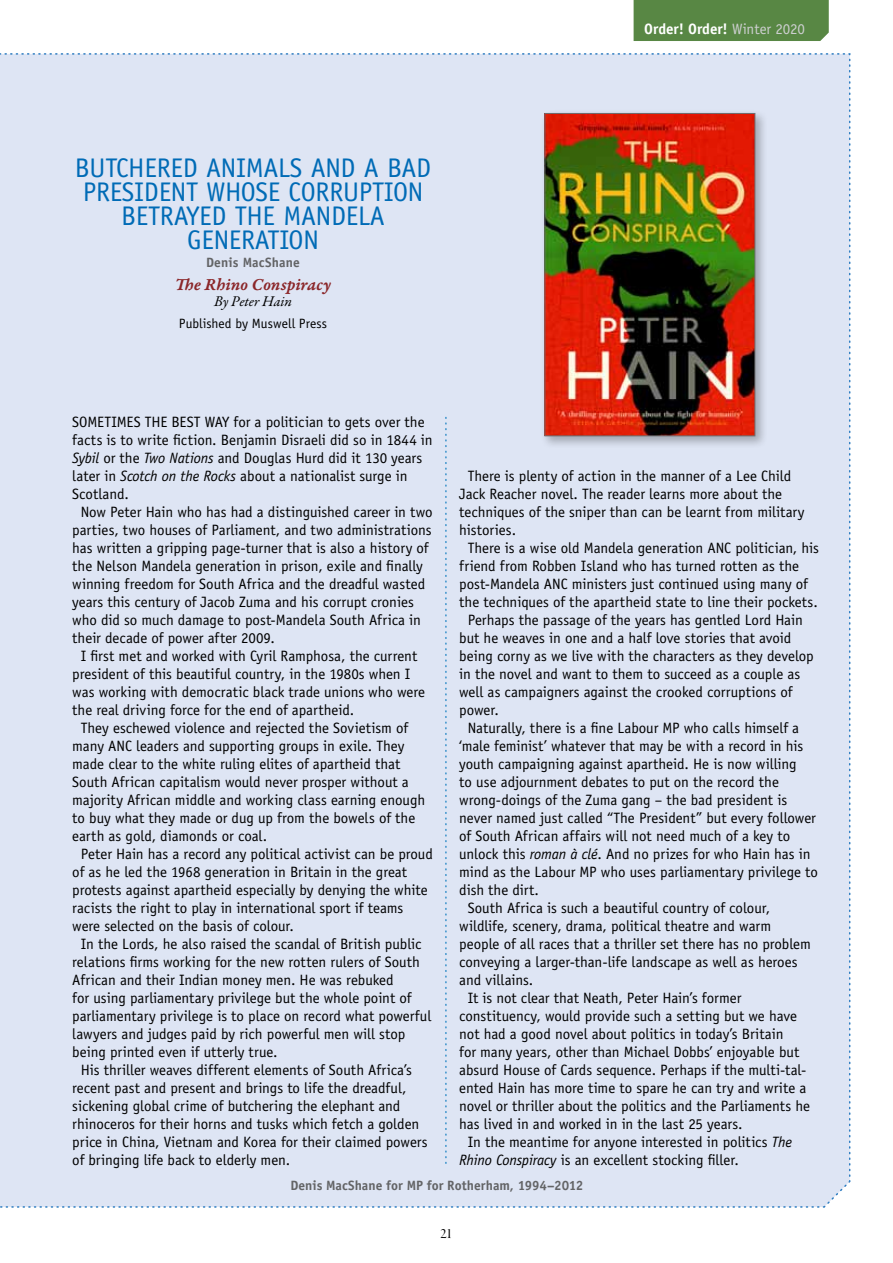
<style>
.page{position:relative;width:893px;height:1263px;background:#fff}
.page>*{position:absolute;margin:0;border:0;box-sizing:border-box;transform-origin:0 0}
.t1{font:27px/24px "Officina Sans Std";letter-spacing:-.01em;color:#006bb6;text-align:center}
.t2{font:18px "Garamond Premr Pro Smbd It Capt";letter-spacing:-.005em;color:#8b272a}
.t3{font:15px "Officina Sans Std";letter-spacing:-.005em;color:#000}
.t4{font:700 15px "Officina Sans Std";color:#fff}
.t5{font:italic 15px "Garamond Premr Pro";letter-spacing:-.005em;color:#000}
.t6{font:15px "Garamond Premr Pro Disp";color:#000}
.t7{font:700 13.5px "Officina Sans Std";color:#636466}
.t8{font:13.5px "Officina Sans Std";letter-spacing:.005em;color:#000}
.s1{font-weight:400;color:#cdcfd0}
.s2{font-style:italic}
</style>
<div class="page">
<div style="left:634px;top:0;width:195px;height:41px;background:#588744"></div>
<div style="left:0;top:53px;width:850px;height:1155px;background:#dee5f4"></div>
<div style="left:540px;top:109px;width:228px;height:340px;background:#000;opacity:.27"></div>
<img style="left:546px;top:115px;width:207px;height:319px">
<div style="left:544px;top:113px;width:211px;height:323px;border:1px solid #6d6e71"></div>
<p class="t4" style="left:644px;top:19px;width:162px">Order! Order! <span class="s1">Winter 2020</span></p>
<h1 class="t1" style="left:75px;top:156px;width:358px">BUTCHERED ANIMALS AND A BAD<br>PRESIDENT WHOSE CORRUPTION<br>BETRAYED THE MANDELA<br>GENERATION</h1>
<p class="t7" style="left:206px;top:254px;width:95px">Denis MacShane</p>
<p class="t2" style="left:175px;top:273px;width:158px">The Rhino Conspiracy</p>
<p class="t5" style="left:214px;top:292px;width:79px">By Peter Hain</p>
<p class="t8" style="left:179px;top:316px;width:150px">Published by Muswell Press</p>
<p class="t3" style="left:72px;top:413px;width:16px">Sometimes</p>
<p class="t3" style="left:145px;top:413px;width:9px">the</p>
<p class="t3" style="left:172px;top:413px;width:8px">best</p>
<p class="t3" style="left:205px;top:413px;width:10px">way</p>
<p class="t3" style="left:234px;top:413px;width:193px">for a politician to gets over the</p>
<p class="t3" style="left:72px;top:431px;width:362px">facts is to write fiction. Benjamin Disraeli did so in 1844 in</p>
<p class="t3" style="left:72px;top:449px;width:352px"><span class="s2">Sybil</span> or the <span class="s2">Two Nations</span> and Douglas Hurd did it 130 years</p>
<p class="t3" style="left:72px;top:467px;width:337px">later in <span class="s2">Scotch on the Rocks</span> about a nationalist surge in</p>
<p class="t3" style="left:72px;top:485px;width:58px">Scotland.</p>
<p class="t3" style="left:81px;top:503px;width:353px">Now Peter Hain who has had a distinguished career in two</p>
<p class="t3" style="left:72px;top:521px;width:361px">parties, two houses of Parliament, and two administrations</p>
<p class="t3" style="left:72px;top:539px;width:358px">has written a gripping page-turner that is also a history of</p>
<p class="t3" style="left:72px;top:557px;width:352px">the Nelson Mandela generation in prison, exile and finally</p>
<p class="t3" style="left:72px;top:575px;width:354px">winning freedom for South Africa and the dreadful wasted</p>
<p class="t3" style="left:72px;top:593px;width:343px">years this century of Jacob Zuma and his corrupt cronies</p>
<p class="t3" style="left:72px;top:611px;width:350px">who did so much damage to post-Mandela South Africa in</p>
<p class="t3" style="left:72px;top:629px;width:204px">their decade of power after 2009.</p>
<p class="t3" style="left:81px;top:647px;width:338px">I first met and worked with Cyril Ramphosa, the current</p>
<p class="t3" style="left:72px;top:665px;width:340px">president of this beautiful country, in the 1980s when I</p>
<p class="t3" style="left:72px;top:683px;width:354px">was working with democratic black trade unions who were</p>
<p class="t3" style="left:72px;top:701px;width:284px">the real driving force for the end of apartheid.</p>
<p class="t3" style="left:81px;top:719px;width:329px">They eschewed violence and rejected the Sovietism of</p>
<p class="t3" style="left:72px;top:737px;width:334px">many ANC leaders and supporting groups in exile. They</p>
<p class="t3" style="left:72px;top:755px;width:330px">made clear to the white ruling elites of apartheid that</p>
<p class="t3" style="left:72px;top:773px;width:338px">South African capitalism would never prosper without a</p>
<p class="t3" style="left:72px;top:791px;width:354px">majority African middle and working class earning enough</p>
<p class="t3" style="left:72px;top:809px;width:345px">to buy what they made or dug up from the bowels of the</p>
<p class="t3" style="left:72px;top:827px;width:196px">earth as gold, diamonds or coal.</p>
<p class="t3" style="left:81px;top:845px;width:354px">Peter Hain has a record any political activist can be proud</p>
<p class="t3" style="left:72px;top:863px;width:336px">of as he led the 1968 generation in Britain in the great</p>
<p class="t3" style="left:72px;top:881px;width:357px">protests against apartheid especially by denying the white</p>
<p class="t3" style="left:72px;top:899px;width:333px">racists the right to play in international sport if teams</p>
<p class="t3" style="left:72px;top:917px;width:223px">were selected on the basis of colour.</p>
<p class="t3" style="left:81px;top:935px;width:342px">In the Lords, he also raised the scandal of British public</p>
<p class="t3" style="left:72px;top:953px;width:349px">relations firms working for the new rotten rulers of South</p>
<p class="t3" style="left:72px;top:971px;width:323px">African and their Indian money men. He was rebuked</p>
<p class="t3" style="left:72px;top:989px;width:341px">for using parliamentary privilege but the whole point of</p>
<p class="t3" style="left:72px;top:1007px;width:360px">parliamentary privilege is to place on record what powerful</p>
<p class="t3" style="left:72px;top:1025px;width:335px">lawyers and judges paid by rich powerful men will stop</p>
<p class="t3" style="left:72px;top:1043px;width:207px">being printed even if utterly true.</p>
<p class="t3" style="left:81px;top:1061px;width:333px">His thriller weaves different elements of South Africa’s</p>
<p class="t3" style="left:72px;top:1079px;width:336px">recent past and present and brings to life the dreadful,</p>
<p class="t3" style="left:72px;top:1097px;width:330px">sickening global crime of butchering the elephant and</p>
<p class="t3" style="left:72px;top:1115px;width:349px">rhinoceros for their horns and tusks which fetch a golden</p>
<p class="t3" style="left:72px;top:1133px;width:357px">price in China, Vietnam and Korea for their claimed powers</p>
<p class="t3" style="left:72px;top:1151px;width:219px">of bringing life back to elderly men.</p>
<p class="t3" style="left:468px;top:467px;width:325px">There is plenty of action in the manner of a Lee Child</p>
<p class="t3" style="left:459px;top:485px;width:324px">Jack Reacher novel. The reader learns more about the</p>
<p class="t3" style="left:459px;top:503px;width:347px">techniques of the sniper than can be learnt from military</p>
<p class="t3" style="left:459px;top:521px;width:58px">histories.</p>
<p class="t3" style="left:468px;top:539px;width:353px">There is a wise old Mandela generation ANC politician, his</p>
<p class="t3" style="left:459px;top:557px;width:341px">friend from Robben Island who has turned rotten as the</p>
<p class="t3" style="left:459px;top:575px;width:350px">post-Mandela ANC ministers just continued using many of</p>
<p class="t3" style="left:459px;top:593px;width:360px">the techniques of the apartheid state to line their pockets.</p>
<p class="t3" style="left:468px;top:611px;width:337px">Perhaps the passage of the years has gentled Lord Hain</p>
<p class="t3" style="left:459px;top:629px;width:334px">but he weaves in one and a half love stories that avoid</p>
<p class="t3" style="left:459px;top:647px;width:356px">being corny as we live with the characters as they develop</p>
<p class="t3" style="left:459px;top:665px;width:343px">in the novel and want to them to succeed as a couple as</p>
<p class="t3" style="left:459px;top:683px;width:335px">well as campaigners against the crooked corruptions of</p>
<p class="t3" style="left:459px;top:701px;width:41px">power.</p>
<p class="t3" style="left:468px;top:719px;width:333px">Naturally, there is a fine Labour MP who calls himself a</p>
<p class="t3" style="left:459px;top:737px;width:346px">‘male feminist’ whatever that may be with a record in his</p>
<p class="t3" style="left:459px;top:755px;width:339px">youth campaigning against apartheid. He is now willing</p>
<p class="t3" style="left:459px;top:773px;width:321px">to use adjournment debates to put on the record the</p>
<p class="t3" style="left:459px;top:791px;width:329px">wrong-doings of the Zuma gang – the bad president is</p>
<p class="t3" style="left:459px;top:809px;width:358px">never named just called “The President” but every follower</p>
<p class="t3" style="left:459px;top:827px;width:332px">of South African affairs will not need much of a key to</p>
<p class="t3" style="left:459px;top:845px;width:353px">unlock this <span class="s2">roman à clé</span>. And no prizes for who Hain has in</p>
<p class="t3" style="left:459px;top:863px;width:360px">mind as the Labour MP who uses parliamentary privilege to</p>
<p class="t3" style="left:459px;top:881px;width:81px">dish the dirt.</p>
<p class="t3" style="left:468px;top:899px;width:304px">South Africa is such a beautiful country of colour,</p>
<p class="t3" style="left:459px;top:917px;width:314px">wildlife, scenery, drama, political theatre and warm</p>
<p class="t3" style="left:459px;top:935px;width:353px">people of all races that a thriller set there has no problem</p>
<p class="t3" style="left:459px;top:953px;width:340px">conveying a larger-than-life landscape as well as heroes</p>
<p class="t3" style="left:459px;top:971px;width:76px">and villains.</p>
<p class="t3" style="left:468px;top:989px;width:275px">It is not clear that Neath, Peter Hain’s former</p>
<p class="t3" style="left:459px;top:1007px;width:339px">constituency, would provide such a setting but we have</p>
<p class="t3" style="left:459px;top:1025px;width:326px">not had a good novel about politics in today’s Britain</p>
<p class="t3" style="left:459px;top:1043px;width:342px">for many years, other than Michael Dobbs’ enjoyable but</p>
<p class="t3" style="left:459px;top:1061px;width:349px">absurd House of Cards sequence. Perhaps if the multi-tal-</p>
<p class="t3" style="left:459px;top:1079px;width:349px">ented Hain has more time to spare he can try and write a</p>
<p class="t3" style="left:459px;top:1097px;width:352px">novel or thriller about the politics and the Parliaments he</p>
<p class="t3" style="left:459px;top:1115px;width:285px">has lived in and worked in in the last 25 years.</p>
<p class="t3" style="left:468px;top:1133px;width:326px">In the meantime for anyone interested in politics <span class="s2">The</span></p>
<p class="t3" style="left:459px;top:1151px;width:281px"><span class="s2">Rhino Conspiracy</span> is an excellent stocking filler.</p>
<p class="t7" style="left:290px;top:1177px;width:295px">Denis MacShane for MP for Rotherham, 1994–2012</p>
<p class="t6" style="left:440px;top:1225px;width:14px">21</p>
</div>
